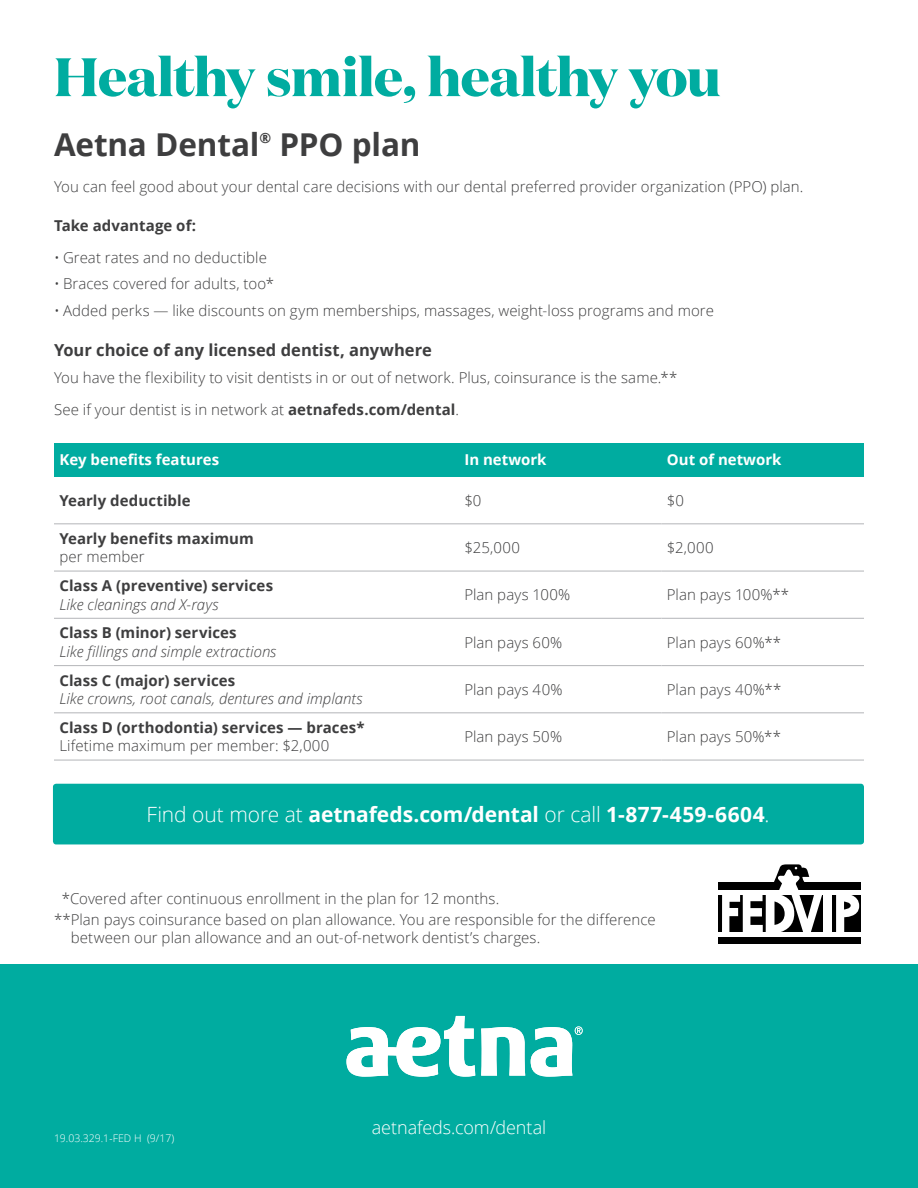
<style>
.page{position:relative;width:918px;height:1188px;background:#fff}
.page>*{position:absolute;margin:0;border:0;box-sizing:border-box;transform-origin:0 0}
.t1{font:700 54px "Domaine Disp";letter-spacing:-.015em;color:#00aca0}
.t2{font:700 31.5px "Open Sans";letter-spacing:-.005em;color:#3e3e3f}
.t3{font:700 21px "Open Sans";color:#fff}
.t4{font:300 18px "Open Sans";letter-spacing:-.005em;color:#fff}
.t5{font:700 16.5px "Open Sans";color:#3e3e3f}
.t6{font:300 15px/18px "Open Sans";letter-spacing:.005em;color:#3e3e3f}
.t7{font:700 15px/18.5px "Open Sans";letter-spacing:.005em;color:#3e3e3f}
.t8{font:italic 300 15px/18.5px "Open Sans";color:#3e3e3f}
.t9{font:700 15px "Open Sans";color:#fff}
.t10{font:700 14.1px "Open Sans";color:#3e3e3f}
.t11{font:300 10.5px "Open Sans";color:#fff}
.s1{font-weight:700}
.s2{font-weight:300}
.s3{font-weight:300;font-style:italic}
.s4{font-weight:700;font-style:normal}
.s5{font-family:"Minion Pro";font-weight:400}
</style>
<div class="page">
<hr style="left:54px;top:523px;width:405px;height:1px;background:#bcbdc0">
<hr style="left:459px;top:523px;width:203px;height:1px;background:#bcbdc0">
<hr style="left:662px;top:523px;width:202px;height:1px;background:#bcbdc0">
<hr style="left:54px;top:571px;width:405px;height:1px;background:#bcbdc0">
<hr style="left:459px;top:571px;width:203px;height:1px;background:#bcbdc0">
<hr style="left:662px;top:571px;width:202px;height:1px;background:#bcbdc0">
<hr style="left:54px;top:618px;width:405px;height:1px;background:#bcbdc0">
<hr style="left:459px;top:618px;width:203px;height:1px;background:#bcbdc0">
<hr style="left:662px;top:618px;width:202px;height:1px;background:#bcbdc0">
<hr style="left:54px;top:665px;width:405px;height:1px;background:#bcbdc0">
<hr style="left:459px;top:665px;width:203px;height:1px;background:#bcbdc0">
<hr style="left:662px;top:665px;width:202px;height:1px;background:#bcbdc0">
<hr style="left:54px;top:712px;width:405px;height:1px;background:#bcbdc0">
<hr style="left:459px;top:712px;width:203px;height:1px;background:#bcbdc0">
<hr style="left:662px;top:712px;width:202px;height:1px;background:#bcbdc0">
<hr style="left:54px;top:760px;width:405px;height:1px;background:#bcbdc0">
<hr style="left:459px;top:760px;width:203px;height:1px;background:#bcbdc0">
<hr style="left:662px;top:760px;width:202px;height:1px;background:#bcbdc0">
<div style="left:54px;top:443px;width:405px;height:34px;background:#00aca0"></div>
<div style="left:459px;top:443px;width:203px;height:34px;background:#00aca0"></div>
<div style="left:662px;top:443px;width:202px;height:34px;background:#00aca0"></div>
<div style="left:53px;top:784px;width:811px;height:60px;background:#00aca0;border-radius:3px"></div>
<div style="left:0;top:964px;width:918px;height:224px;background:#00aca0"></div>
<div style="left:718px;top:882px;width:143px;height:61px;background:#000"></div>
<div style="left:823px;top:893px;width:9px;height:40px;background:#fff"></div>
<svg style="left:836px;top:895px;width:23px;height:37px"></svg>
<svg style="left:722px;top:864px;width:100px;height:68px"></svg>
<div style="left:716px;top:890px;width:148px;height:5px;background:#fff"></div>
<div style="left:716px;top:932px;width:148px;height:5px;background:#fff"></div>
<svg style="left:347px;top:1016px;width:236px;height:61px"></svg>
<h1 class="t1" style="left:54px;top:42px;width:668px">Healthy smile, healthy you</h1>
<h2 class="t2" style="left:54px;top:122px;width:207px">Aetna Dental</h2>
<h2 class="t10" style="left:259px;top:128px;width:13px">®</h2>
<h2 class="t2" style="left:279px;top:122px;width:143px">PPO plan</h2>
<p class="t6" style="left:54px;top:178px;width:751px">You can feel good about your dental care decisions with our dental preferred provider organization (PPO) plan.</p>
<p class="t7" style="left:54px;top:216px;width:144px">Take advantage of:</p>
<p class="t6" style="left:54px;top:248px;width:214px">• Great rates and no deductible</p>
<p class="t6" style="left:54px;top:274px;width:222px">• Braces covered for adults, too*</p>
<p class="t6" style="left:54px;top:301px;width:661px">• Added perks — like discounts on gym memberships, massages, weight-loss programs and more</p>
<h3 class="t5" style="left:54px;top:338px;width:380px">Your choice of any licensed dentist, anywhere</h3>
<p class="t6" style="left:54px;top:369px;width:625px">You have the flexibility to visit dentists in or out of network. Plus, coinsurance is the same.**</p>
<p class="t6" style="left:54px;top:400px;width:407px">See if your dentist is in network at <span class="s1">aetnafeds.com/dental</span>.</p>
<p class="t9" style="left:59px;top:449px;width:161px">Key benefits features</p>
<p class="t9" style="left:464px;top:449px;width:84px">In network</p>
<p class="t9" style="left:667px;top:449px;width:116px">Out of network</p>
<p class="t7" style="left:59px;top:491px;width:133px">Yearly deductible</p>
<p class="t6" style="left:464px;top:491px;width:19px">$0</p>
<p class="t6" style="left:667px;top:491px;width:19px">$0</p>
<p class="t7" style="left:59px;top:529px;width:196px">Yearly benefits maximum <span class="s2">per member</span></p>
<p class="t6" style="left:464px;top:538px;width:57px">$25,000</p>
<p class="t6" style="left:667px;top:538px;width:48px">$2,000</p>
<p class="t7" style="left:59px;top:576px;width:215px">Class A (preventive) services<br><span class="s3">Like cleanings and X-rays</span></p>
<p class="t6" style="left:464px;top:586px;width:107px">Plan pays 100%</p>
<p class="t6" style="left:667px;top:586px;width:124px">Plan pays 100%**</p>
<p class="t8" style="left:59px;top:623px;width:218px"><span class="s4">Class B (minor) services<br></span>Like fillings and simple extractions</p>
<p class="t6" style="left:464px;top:633px;width:99px">Plan pays 60%</p>
<p class="t6" style="left:667px;top:633px;width:116px">Plan pays 60%**</p>
<p class="t8" style="left:59px;top:671px;width:305px"><span class="s4">Class C (major) services<br></span>Like crowns, root canals, dentures and implants</p>
<p class="t6" style="left:464px;top:680px;width:100px">Plan pays 40%</p>
<p class="t6" style="left:667px;top:680px;width:116px">Plan pays 40%**</p>
<p class="t7" style="left:59px;top:718px;width:307px">Class D (orthodontia) services — braces*<br><span class="s2">Lifetime maximum per member: $2,000</span></p>
<p class="t6" style="left:464px;top:727px;width:99px">Plan pays 50%</p>
<p class="t6" style="left:667px;top:727px;width:116px">Plan pays 50%**</p>
<p class="t3" style="left:147px;top:800px;width:624px"><span class="s2">Find out more at</span> aetnafeds.com/dental <span class="s2">or call</span> 1-877-459-6604<span class="s2">.</span></p>
<p class="t6" style="left:62px;top:889px;width:439px">*Covered after continuous enrollment in the plan for 12 months.</p>
<p class="t6" style="left:71px;top:910px;width:586px;text-indent:-17px">**Plan pays coinsurance based on plan allowance. You are responsible for the difference between our plan allowance and an out-of-network dentist’s charges.</p>
<p class="t11" style="left:54px;top:1130px;width:122px">19.03.329.1<span class="s5">-</span>FED H (9/17)</p>
<p class="t4" style="left:372px;top:1115px;width:176px">aetnafeds.com/dental</p>
</div>
